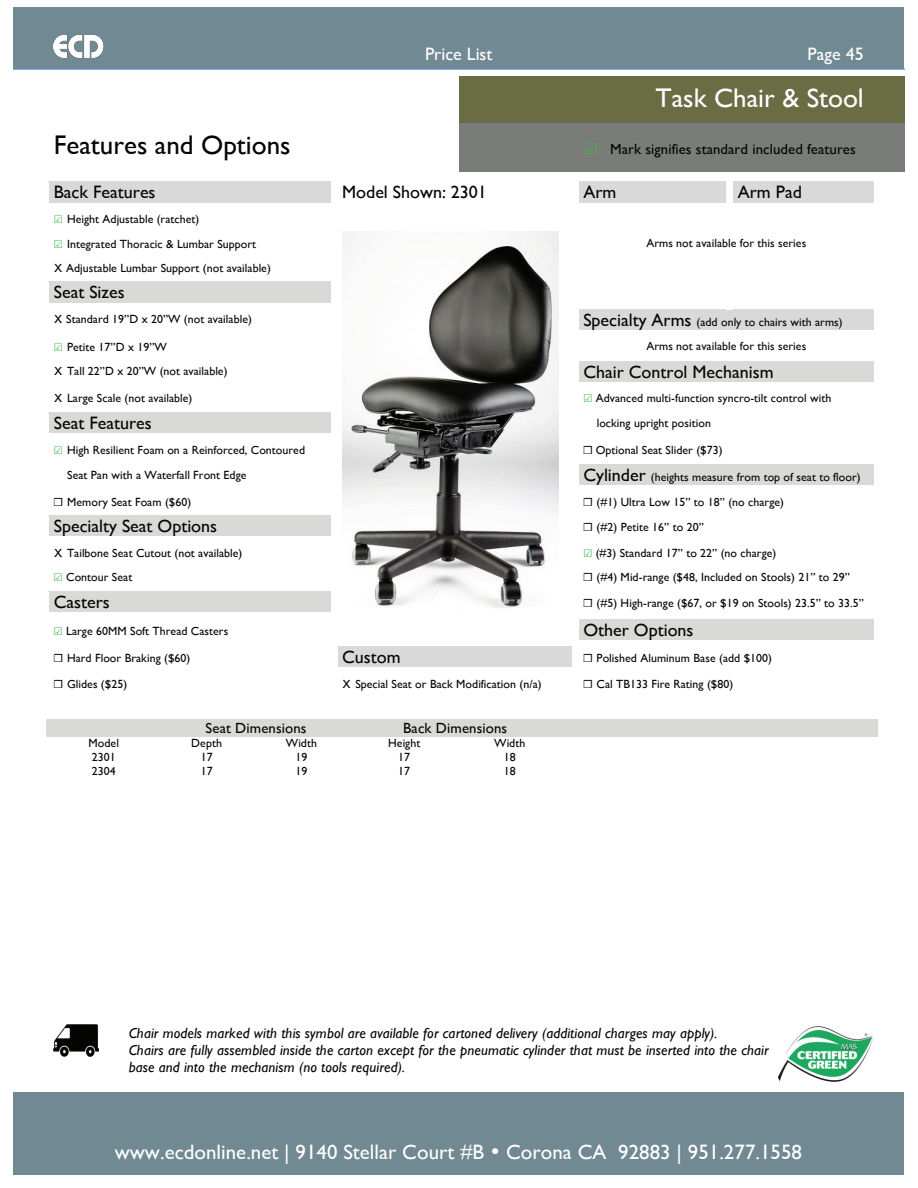
<style>
.page{position:relative;width:918px;height:1188px;background:#fff}
.page>*{position:absolute;margin:0;border:0;box-sizing:border-box;transform-origin:0 0}
.t1{font:27px "Gill Sans";color:#040503}
.t2{font:27px "Gill Sans";color:#fff}
.t3{font:20.85px "Gill Sans";color:#fff}
.t4{font:18px "Gill Sans";color:#040503}
.t5{font:18px "Gill Sans";color:#fff}
.t6{font:italic 14.7px/17.1px "Gill Sans";letter-spacing:.005em;color:#040503}
.t7{font:14.7px "Gill Sans";letter-spacing:.005em;color:#040503}
.t8{font:11.85px/24.5px "Gill Sans";letter-spacing:.005em;color:#040503}
.s1{font-family:"Menlo";font-weight:700;font-size:20.85px;color:#40b649}
.s2{font-family:"Menlo";font-weight:700;font-size:14.7px;color:#40b649}
.s3{font-family:"Menlo";font-size:14.7px}
.s4{font-size:18px}
</style>
<div class="page">
<div style="left:14px;top:7px;width:890px;height:63px;background:#718992"></div>
<img style="left:54px;top:34px;width:54px;height:26px">
<img style="left:54px;top:1025px;width:44px;height:32px">
<div style="left:459px;top:76px;width:445px;height:49px;background:#6a6c44"></div>
<div style="left:459px;top:123px;width:445px;height:49px;background:#797c78"></div>
<img style="left:779px;top:1026px;width:94px;height:55px">
<div style="left:14px;top:1092px;width:890px;height:83px;background:#718992"></div>
<div style="left:49px;top:182px;width:282px;height:21px;background:#d9d9d8"></div>
<div style="left:579px;top:182px;width:147px;height:21px;background:#d9d9d8"></div>
<div style="left:733px;top:182px;width:141px;height:21px;background:#d9d9d8"></div>
<hr style="left:579px;top:182px;width:148px;height:1px;background:#d9d9d8">
<div style="left:49px;top:282px;width:282px;height:21px;background:#d9d9d8"></div>
<div style="left:579px;top:310px;width:295px;height:20px;background:#d9d9d8"></div>
<div style="left:579px;top:361px;width:295px;height:21px;background:#d9d9d8"></div>
<div style="left:49px;top:413px;width:282px;height:21px;background:#d9d9d8"></div>
<hr style="left:49px;top:412px;width:282px;height:1px;background:#d9d9d8">
<div style="left:579px;top:465px;width:295px;height:20px;background:#d9d9d8"></div>
<hr style="left:579px;top:464px;width:295px;height:1px;background:#d9d9d8">
<div style="left:49px;top:516px;width:282px;height:21px;background:#d9d9d8"></div>
<div style="left:49px;top:592px;width:282px;height:21px;background:#d9d9d8"></div>
<div style="left:579px;top:619px;width:295px;height:21px;background:#d9d9d8"></div>
<div style="left:338px;top:647px;width:234px;height:20px;background:#d9d9d8"></div>
<hr style="left:338px;top:646px;width:234px;height:1px;background:#d9d9d8">
<div style="left:46px;top:719px;width:116px;height:17px;background:#d9d9d8"></div>
<div style="left:162px;top:719px;width:189px;height:17px;background:#d9d9d8"></div>
<div style="left:351px;top:719px;width:209px;height:17px;background:#d9d9d8"></div>
<div style="left:560px;top:719px;width:203px;height:17px;background:#d9d9d8"></div>
<div style="left:763px;top:719px;width:115px;height:17px;background:#d9d9d8"></div>
<img style="left:342px;top:231px;width:216px;height:377px">
<h3 class="t5" style="left:425px;top:44px;width:69px">Price List</h3>
<h3 class="t5" style="left:808px;top:44px;width:58px">Page 45</h3>
<h1 class="t2" style="left:655px;top:82px;width:210px">Task Chair &amp; Stool</h1>
<h1 class="t1" style="left:54px;top:129px;width:238px">Features and Options</h1>
<p class="t7" style="left:585px;top:140px;width:273px"><span class="s1">!</span> Mark signifies standard included features</p>
<h3 class="t4" style="left:54px;top:182px;width:103px">Back Features</h3>
<h3 class="t4" style="left:342px;top:182px;width:146px">Model Shown: 2301</h3>
<h3 class="t4" style="left:583px;top:182px;width:35px">Arm</h3>
<h3 class="t4" style="left:738px;top:182px;width:66px">Arm Pad</h3>
<p class="t8" style="left:54px;top:207px;width:204px"><span class="s2">!</span> Height Adjustable (ratchet)<br><span class="s2">!</span> Integrated Thoracic &amp; Lumbar Support</p>
<p class="t8" style="left:646px;top:230px;width:161px">Arms not available for this series</p>
<p class="t8" style="left:54px;top:255px;width:219px"><span class="s3">x</span> Adjustable Lumbar Support (not available)</p>
<h3 class="t4" style="left:54px;top:282px;width:72px">Seat Sizes</h3>
<p class="t8" style="left:54px;top:307px;width:200px"><span class="s3">x</span> Standard 19”D x 20”W (not available)</p>
<p class="t8" style="left:583px;top:309px;width:261px"><span class="s4">Specialty Arms</span> (add only to chairs with arms)</p>
<p class="t8" style="left:54px;top:334px;width:115px"><span class="s2">!</span> Petite 17”D x 19”W</p>
<p class="t8" style="left:646px;top:333px;width:161px">Arms not available for this series</p>
<p class="t8" style="left:54px;top:359px;width:175px"><span class="s3">x</span> Tall 22”D x 20”W (not available)</p>
<h3 class="t4" style="left:583px;top:361px;width:192px">Chair Control Mechanism</h3>
<p class="t8" style="left:54px;top:386px;width:140px"><span class="s3">x</span> Large Scale (not available)</p>
<p class="t8" style="left:583px;top:386px;width:249px"><span class="s2">!</span> Advanced multi-function syncro-tilt control with</p>
<h3 class="t4" style="left:54px;top:412px;width:99px">Seat Features</h3>
<p class="t8" style="left:597px;top:411px;width:116px">locking upright position</p>
<p class="t8" style="left:54px;top:438px;width:253px"><span class="s2">!</span> High Resilient Foam on a Reinforced, Contoured</p>
<p class="t8" style="left:583px;top:438px;width:141px"><span class="s3">!</span> Optional Seat Slider ($73)</p>
<p class="t8" style="left:67px;top:462px;width:181px">Seat Pan with a Waterfall Front Edge</p>
<p class="t8" style="left:583px;top:465px;width:279px"><span class="s4">Cylinder</span> (heights measure from top of seat to floor)</p>
<p class="t8" style="left:54px;top:489px;width:139px"><span class="s3">!</span> Memory Seat Foam ($60)</p>
<p class="t8" style="left:583px;top:489px;width:202px"><span class="s3">!</span> (#1) Ultra Low 15” to 18” (no charge)</p>
<h3 class="t4" style="left:54px;top:516px;width:165px">Specialty Seat Options</h3>
<p class="t8" style="left:583px;top:515px;width:122px"><span class="s3">!</span> (#2) Petite 16” to 20”</p>
<p class="t8" style="left:54px;top:541px;width:190px"><span class="s3">x</span> Tailbone Seat Cutout (not available)</p>
<p class="t8" style="left:583px;top:541px;width:195px"><span class="s2">!</span> (#3) Standard 17” to 22” (no charge)</p>
<p class="t8" style="left:54px;top:565px;width:80px"><span class="s2">!</span> Contour Seat</p>
<p class="t8" style="left:583px;top:565px;width:268px"><span class="s3">!</span> (#4) Mid-range ($48, Included on Stools) 21” to 29”</p>
<h3 class="t4" style="left:54px;top:592px;width:58px">Casters</h3>
<p class="t8" style="left:583px;top:591px;width:282px"><span class="s3">!</span> (#5) High-range ($67, or $19 on Stools) 23.5” to 33.5”</p>
<p class="t8" style="left:54px;top:618px;width:176px"><span class="s2">!</span> Large 60MM Soft Thread Casters</p>
<h3 class="t4" style="left:583px;top:619px;width:112px">Other Options</h3>
<p class="t8" style="left:54px;top:646px;width:138px"><span class="s3">!</span> Hard Floor Braking ($60)</p>
<h3 class="t4" style="left:342px;top:646px;width:60px">Custom</h3>
<p class="t8" style="left:583px;top:646px;width:190px"><span class="s3">!</span> Polished Aluminum Base (add $100)</p>
<p class="t8" style="left:54px;top:672px;width:75px"><span class="s3">!</span> Glides ($25)</p>
<p class="t8" style="left:342px;top:672px;width:201px"><span class="s3">x</span> Special Seat or Back Modification (n/a)</p>
<p class="t8" style="left:583px;top:672px;width:151px"><span class="s3">!</span> Cal TB133 Fire Rating ($80)</p>
<p class="t7" style="left:206px;top:719px;width:102px">Seat Dimensions</p>
<p class="t7" style="left:403px;top:719px;width:106px">Back Dimensions</p>
<p class="t8" style="left:89px;top:731px;width:32px">Model</p>
<p class="t8" style="left:191px;top:731px;width:32px">Depth</p>
<p class="t8" style="left:286px;top:731px;width:33px">Width</p>
<p class="t8" style="left:388px;top:731px;width:34px">Height</p>
<p class="t8" style="left:494px;top:731px;width:33px">Width</p>
<p class="t8" style="left:92px;top:745px;width:25px">2301</p>
<p class="t8" style="left:201px;top:745px;width:13px">17</p>
<p class="t8" style="left:295px;top:745px;width:13px">19</p>
<p class="t8" style="left:398px;top:745px;width:13px">17</p>
<p class="t8" style="left:504px;top:745px;width:13px">18</p>
<p class="t8" style="left:92px;top:758px;width:25px">2304</p>
<p class="t8" style="left:201px;top:758px;width:13px">17</p>
<p class="t8" style="left:295px;top:758px;width:13px">19</p>
<p class="t8" style="left:398px;top:758px;width:13px">17</p>
<p class="t8" style="left:504px;top:758px;width:13px">18</p>
<p class="t6" style="left:129px;top:1025px;width:641px">Chair models marked with this symbol are available for cartoned delivery (additional charges may apply).<br>Chairs are fully assembled inside the carton except for the pneumatic cylinder that must be inserted into the chair base and into the mechanism (no tools required).</p>
<h2 class="t3" style="left:115px;top:1139px;width:689px">www.ecdonline.net | 9140 Stellar Court #B • Corona CA 92883 | 951.277.1558</h2>
</div>
